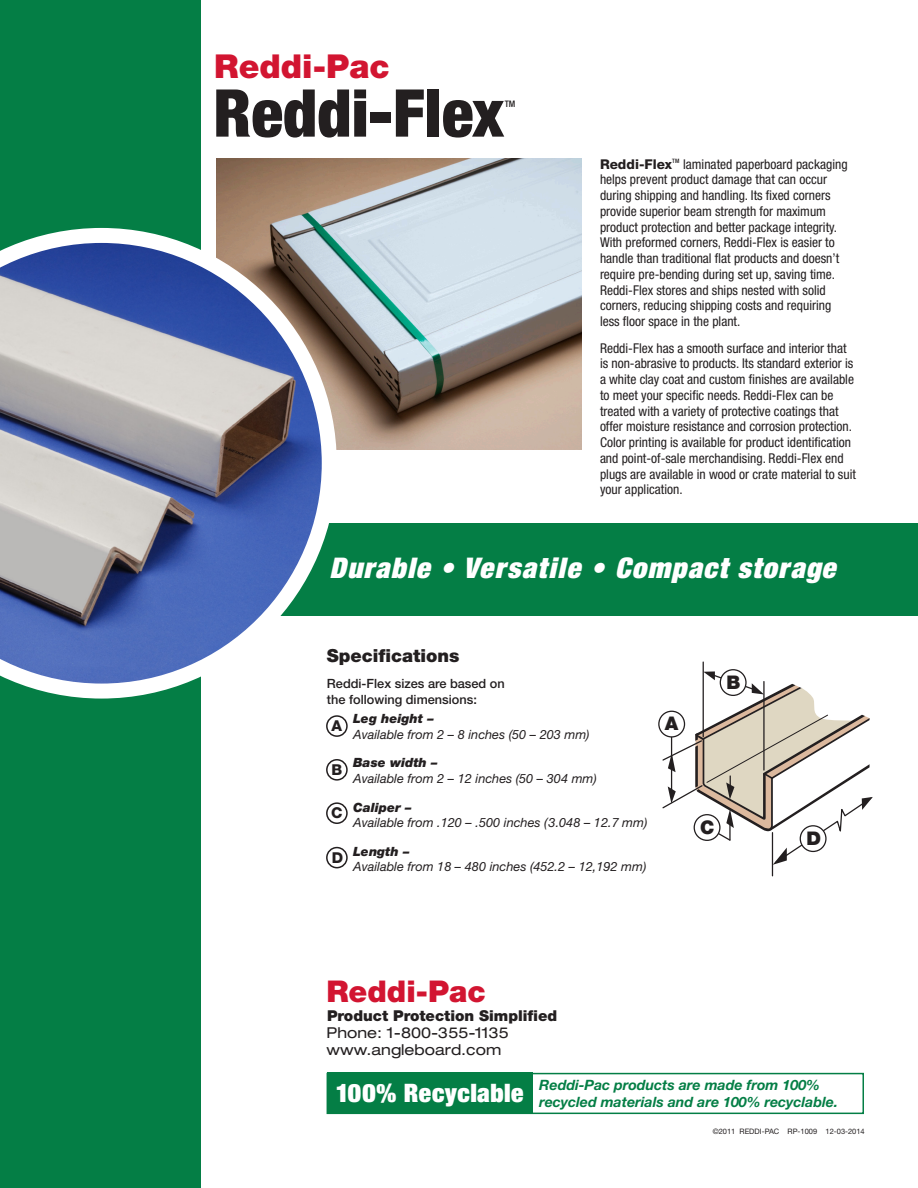
<style>
.page{position:relative;width:918px;height:1188px;background:#fff}
.page>*{position:absolute;margin:0;border:0;box-sizing:border-box;transform-origin:0 0}
.t1{font:900 condensed 66px "Helvetica Neue LT Std";color:#231f20}
.t2{font:900 33px "Helvetica Neue LT Std";color:#d21531}
.t3{font:900 30px "Helvetica Neue LT Std";color:#d21531}
.t4{font:italic 900 condensed 28.5px "Helvetica Neue LT Std";letter-spacing:.05em;color:#fff}
.t5{font:900 condensed 25.5px "Helvetica Neue LT Std";letter-spacing:.015em;color:#fff}
.t6{font:900 18.75px "Helvetica Neue LT Std";color:#231f20}
.t7{font:900 18px "Helvetica Neue LT Std";color:#231f20}
.t8{font:expanded 15px/16.5px "Helvetica Neue LT Std";color:#231f20}
.t9{font:900 15px "Helvetica Neue LT Std";color:#231f20}
.t10{font:800 15px "Helvetica Neue LT Std";color:#231f20}
.t11{font:italic 700 14.25px/17.1px "Helvetica Neue LT Std";color:#047e45}
.t12{font:condensed 13.5px/15.8px "Helvetica Neue LT Std";color:#231f20}
.t13{font:800 13.5px "Helvetica Neue LT Std";color:#231f20}
.t14{font:italic 12.75px/15.3px "Helvetica Neue LT Std";color:#231f20}
.t15{font:500 12.75px/15.3px "Helvetica Neue LT Std";color:#231f20}
.t16{font:500 condensed 9px "Helvetica Neue LT Std";color:#231f20}
.t17{font:7.5px "Helvetica Neue LT Std";color:#231f20}
.t18{font:500 condensed 6px "Helvetica Neue LT Std";color:#231f20}
.s1{font-weight:900}
</style>
<div class="page">
<img style="left:216px;top:158px;width:366px;height:292px">
<div style="left:0;top:0;width:201px;height:1188px;background:#047e45"></div>
<hr style="left:703px;top:662px;width:1px;height:75px;background:#231f20">
<hr style="left:772px;top:833px;width:1px;height:43px;background:#231f20">
<svg style="left:661px;top:671px;width:212px;height:194px"></svg>
<div style="left:720px;top:670px;width:26px;height:25px;background:#fff;border-radius:50%"></div>
<div style="left:720px;top:669px;width:27px;height:27px;border:1px solid #231f20;border-radius:50%"></div>
<div style="left:659px;top:711px;width:26px;height:26px;background:#fff;border-radius:50%"></div>
<div style="left:658px;top:711px;width:27px;height:27px;border:1px solid #231f20;border-radius:50%"></div>
<div style="left:694px;top:815px;width:26px;height:25px;background:#fff;border-radius:50%"></div>
<div style="left:694px;top:814px;width:27px;height:27px;border:1px solid #231f20;border-radius:50%"></div>
<div style="left:800px;top:826px;width:26px;height:25px;background:#fff;border-radius:50%"></div>
<div style="left:800px;top:825px;width:27px;height:27px;border:1px solid #231f20;border-radius:50%"></div>
<div style="left:326px;top:715px;width:22px;height:22px;border:2px solid #231f20;border-radius:50%"></div>
<div style="left:326px;top:759px;width:22px;height:22px;border:2px solid #231f20;border-radius:50%"></div>
<div style="left:326px;top:802px;width:22px;height:22px;border:2px solid #231f20;border-radius:50%"></div>
<div style="left:326px;top:847px;width:22px;height:21px;border:2px solid #231f20;border-radius:50%"></div>
<div style="left:258px;top:524px;width:660px;height:92px;background:#047e45"></div>
<svg style="left:0;top:228px;width:337px;height:471px"></svg>
<div style="left:327px;top:1073px;width:205px;height:41px;background:#047e45"></div>
<div style="left:327px;top:1073px;width:537px;height:41px;border:2px solid #047e45"></div>
<p class="t2" style="left:214px;top:47px;width:177px">Reddi-Pac</p>
<p class="t1" style="left:213px;top:72px;width:292px">Reddi-Flex</p>
<p class="t16" style="left:505px;top:99px;width:12px">TM</p>
<p class="t12" style="left:600px;top:156px;width:249px;text-indent:83px">laminated paperboard packaging helps prevent product damage that can occur during shipping and handling. Its fixed corners provide superior beam strength for maximum product protection and better package integrity.<br>With preformed corners, Reddi-Flex is easier to handle than traditional flat products and doesn’t require pre-bending during set up, saving time.<br>Reddi-Flex stores and ships nested with solid corners, reducing shipping costs and requiring less floor space in the plant.</p>
<p class="t12" style="left:600px;top:340px;width:257px">Reddi-Flex has a smooth surface and interior that is non-abrasive to products. Its standard exterior is a white clay coat and custom finishes are available to meet your specific needs. Reddi-Flex can be treated with a variety of protective coatings that offer moisture resistance and corrosion protection.<br>Color printing is available for product identification and point-of-sale merchandising. Reddi-Flex end plugs are available in wood or crate material to suit your application.</p>
<p class="t13" style="left:600px;top:156px;width:74px">Reddi-Flex</p>
<p class="t18" style="left:672px;top:158px;width:9px">TM</p>
<p class="t4" style="left:330px;top:550px;width:507px">Durable • Versatile • Compact storage</p>
<p class="t7" style="left:327px;top:645px;width:134px">Specifications</p>
<p class="t15" style="left:327px;top:676px;width:179px">Reddi-Flex sizes are based on the following dimensions:</p>
<p class="t14" style="left:353px;top:711px;width:238px"><span class="s1">Leg height –<br></span>Available from 2 – 8 inches (50 – 203 mm)</p>
<p class="t14" style="left:353px;top:755px;width:245px"><span class="s1">Base width –<br></span>Available from 2 – 12 inches (50 – 304 mm)</p>
<p class="t14" style="left:353px;top:799px;width:296px"><span class="s1">Caliper –<br></span>Available from .120 – .500 inches (3.048 – 12.7 mm)</p>
<p class="t14" style="left:353px;top:843px;width:295px"><span class="s1">Length –<br></span>Available from 18 – 480 inches (452.2 – 12,192 mm)</p>
<p class="t10" style="left:332px;top:717px;width:12px">A</p>
<p class="t10" style="left:332px;top:760px;width:12px">B</p>
<p class="t10" style="left:331px;top:804px;width:13px">C</p>
<p class="t10" style="left:332px;top:849px;width:13px">D</p>
<p class="t6" style="left:665px;top:712px;width:15px">A</p>
<p class="t6" style="left:727px;top:671px;width:15px">B</p>
<p class="t6" style="left:700px;top:816px;width:16px">C</p>
<p class="t3" style="left:326px;top:974px;width:161px">Reddi-Pac</p>
<p class="t9" style="left:327px;top:1006px;width:232px">Product Protection Simplified</p>
<p class="t8" style="left:327px;top:1024px;width:184px">Phone: 1-800-355-1135 www.angleboard.com</p>
<p class="t6" style="left:807px;top:827px;width:16px">D</p>
<p class="t5" style="left:336px;top:1076px;width:189px">100% Recyclable</p>
<p class="t11" style="left:539px;top:1076px;width:300px">Reddi-Pac products are made from 100% recycled materials and are 100% recyclable.</p>
<p class="t17" style="left:713px;top:1127px;width:154px">©2011 REDDI-PAC RP-1009 12-03-2014</p>
</div>
